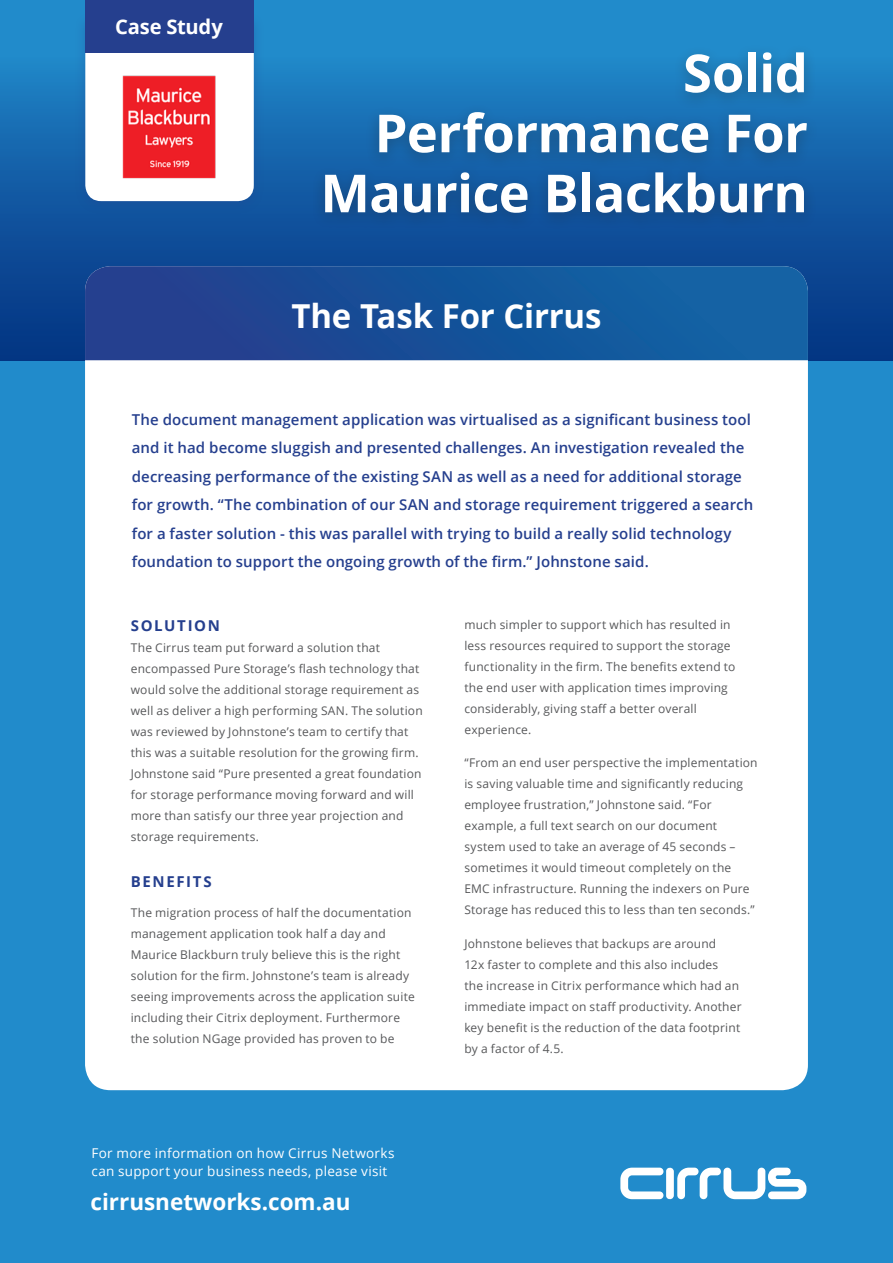
<style>
.page{position:relative;width:893px;height:1263px;background:#218bcb}
.page>*{position:absolute;margin:0;border:0;box-sizing:border-box;transform-origin:0 0}
.t1{font:700 52.5px/60px "Open Sans";letter-spacing:-.01em;color:#fff;text-align:right}
.t2{font:700 33px "Open Sans";letter-spacing:-.005em;color:#fff}
.t3{font:700 22.5px "Open Sans";color:#fff}
.t4{font:700 20.25px "Open Sans";letter-spacing:-.01em;color:#fff}
.t5{font:600 15px/28.5px "Open Sans";letter-spacing:.005em;color:#253f8e}
.t6{font:700 15px "Open Sans";letter-spacing:.11em;color:#253f8e}
.t7{font:13.5px/18px "Open Sans";letter-spacing:.02em;color:#fff}
.t8{font:12px/21px "Open Sans";letter-spacing:.015em;color:#57585a}
</style>
<div class="page">
<div style="left:0;top:54px;width:893px;height:306px;background:linear-gradient(to bottom,#2083c6,#032f7f)"></div>
<div style="left:85px;top:266px;width:723px;height:824px;background:#fff;border-radius:26px"></div>
<svg style="left:85px;top:266px;width:723px;height:94px;background:#185199"></svg>
<div style="left:311px;top:43px;width:509px;height:187px;background:#231f20;opacity:.3"></div>
<div style="left:74px;top:12px;width:191px;height:203px;background:#253f8e;opacity:.3"></div>
<div style="left:85px;top:52px;width:169px;height:149px;background:#fff"></div>
<div style="left:85px;top:0;width:169px;height:52px;background:#253f8e"></div>
<img style="left:119px;top:72px;width:99px;height:109px">
<svg style="left:620px;top:1167px;width:186px;height:33px"></svg>
<p class="t4" style="left:115px;top:12px;width:109px">Case Study</p>
<p class="t1" style="left:320px;top:42px;width:489px">Solid<br>Performance For<br>Maurice Blackburn</p>
<p class="t2" style="left:291px;top:293px;width:312px">The Task For Cirrus</p>
<p class="t5" style="left:132px;top:405px;width:623px">The document management application was virtualised as a significant business tool and it had become sluggish and presented challenges. An investigation revealed the decreasing performance of the existing SAN as well as a need for additional storage for growth. “The combination of our SAN and storage requirement triggered a search for a faster solution - this was parallel with trying to build a really solid technology foundation to support the ongoing growth of the firm.” Johnstone said.</p>
<p class="t6" style="left:131px;top:615px;width:91px">SOLUTION</p>
<p class="t8" style="left:131px;top:637px;width:293px">The Cirrus team put forward a solution that encompassed Pure Storage’s flash technology that would solve the additional storage requirement as well as deliver a high performing SAN. The solution was reviewed by Johnstone’s team to certify that this was a suitable resolution for the growing firm.<br>Johnstone said “Pure presented a great foundation for storage performance moving forward and will more than satisfy our three year projection and storage requirements.</p>
<p class="t6" style="left:131px;top:871px;width:83px">BENEFITS</p>
<p class="t8" style="left:131px;top:902px;width:286px">The migration process of half the documentation management application took half a day and Maurice Blackburn truly believe this is the right solution for the firm. Johnstone’s team is already seeing improvements across the application suite including their Citrix deployment. Furthermore the solution NGage provided has proven to be</p>
<p class="t7" style="left:91px;top:1143px;width:305px">For more information on how Cirrus Networks can support your business needs, please visit</p>
<p class="t3" style="left:90px;top:1185px;width:261px">cirrusnetworks.com.au</p>
<p class="t8" style="left:464px;top:613px;width:273px">much simpler to support which has resulted in less resources required to support the storage functionality in the firm. The benefits extend to the end user with application times improving considerably, giving staff a better overall experience.</p>
<p class="t8" style="left:464px;top:752px;width:295px">“From an end user perspective the implementation is saving valuable time and significantly reducing employee frustration,” Johnstone said. “For example, a full text search on our document system used to take an average of 45 seconds – sometimes it would timeout completely on the EMC infrastructure. Running the indexers on Pure Storage has reduced this to less than ten seconds.”</p>
<p class="t8" style="left:464px;top:933px;width:279px">Johnstone believes that backups are around<br>12x faster to complete and this also includes<br>the increase in Citrix performance which had an immediate impact on staff productivity. Another key benefit is the reduction of the data footprint by a factor of 4.5.</p>
</div>
